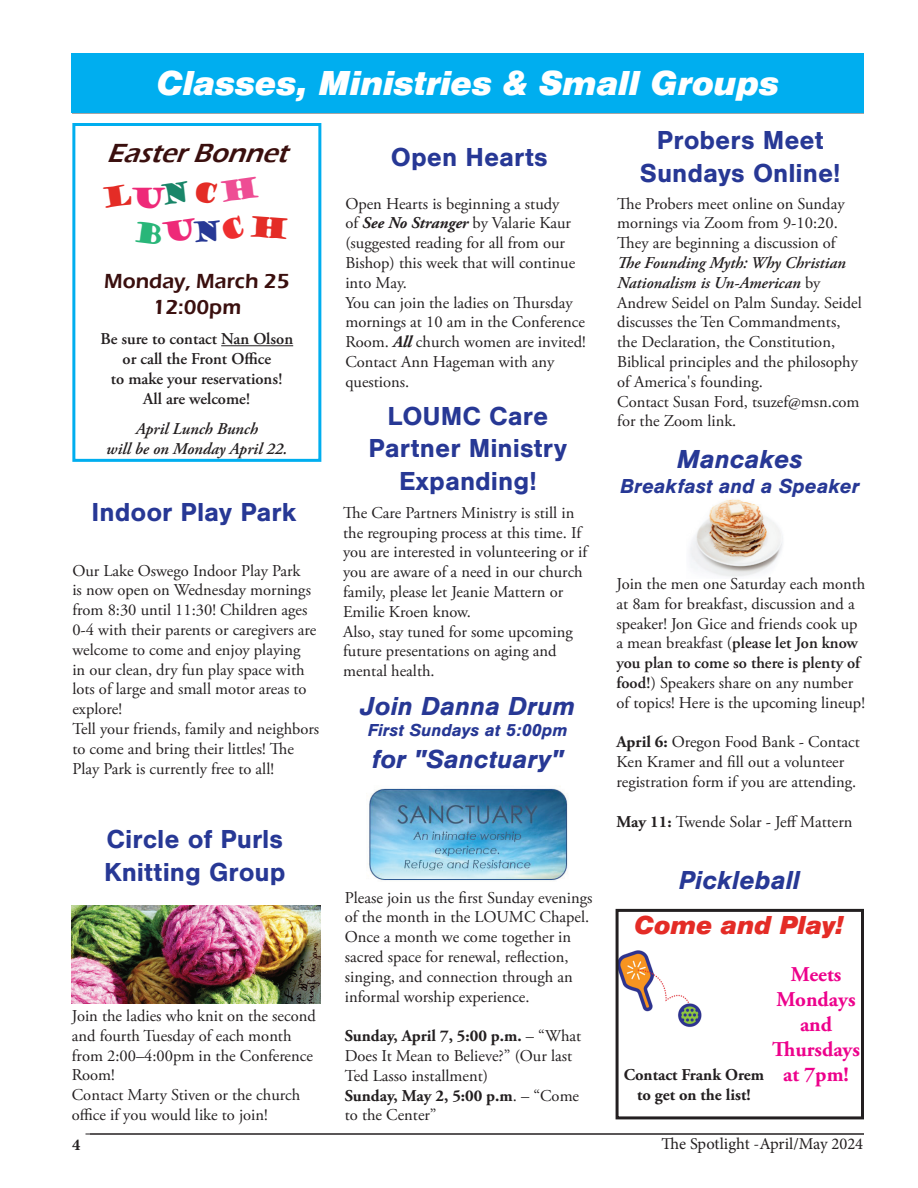
<style>
.page{position:relative;width:918px;height:1188px;background:#fff}
.page>*{position:absolute;margin:0;border:0;box-sizing:border-box;transform-origin:0 0}
.t1{font:italic 900 36px "Nimbus San";letter-spacing:-.005em;color:#fff}
.t2{font:700 27px/32.4px "Nimbus San";color:#273895;text-align:center}
.t3{font:italic 700 27px "Nimbus San";color:#273895}
.t4{font:italic 900 27px "Nimbus San";color:#e42c26}
.t5{font:italic 600 27px "Eras ITC";color:#3a0f0e}
.t6{font:27px "Goudy Stout";color:#ee2978}
.t7{font:700 21px/25.2px "Adobe Garamond Pro";color:#ed028c;text-align:center}
.t8{font:600 21px/25.2px "Eras ITC";color:#3a0f0e;text-align:center}
.t9{font:italic 700 21px "Nimbus San";color:#273895}
.t10{font:italic 700 18px "Nimbus San";color:#273895}
.t11{font:16.5px/19.8px "Adobe Garamond Pro";color:#231f20}
.t12{font:600 16.5px/19.8px "Adobe Garamond Pro";color:#231f20;text-align:center}
.t13{font:700 16.5px/19.8px "Adobe Garamond Pro";color:#231f20}
.t14{font:italic 600 16.5px/19.8px "Adobe Garamond Pro";color:#231f20;text-align:center}
.t15{font:16.5px "Minion Pro";color:#231f20}
.t16{font:700 16.5px "Minion Pro";color:#231f20}
.s1{font-weight:700;font-style:italic}
.s2{font-weight:700}
.s3{font-weight:600;font-style:italic}
.s4{font-weight:600}
.s5{font-size:21px;color:#ed028c}
</style>
<div class="page">
<hr style="left:85px;top:1134px;width:779px;height:1px;background:#231f20">
<img style="left:690px;top:499px;width:93px;height:78px">
<hr style="left:72px;top:112px;width:792px;height:1px;background:#231f20">
<div style="left:71px;top:53px;width:793px;height:59px;background:#00aeef"></div>
<img style="left:620px;top:950px;width:82px;height:77px">
<div style="left:616px;top:909px;width:248px;height:210px;border:3px solid #231f20"></div>
<hr style="left:221px;top:345px;width:72px;height:1px;background:#231f20">
<img style="left:71px;top:905px;width:249px;height:99px">
<div style="left:72px;top:123px;width:249px;height:339px;border:3px solid #00aeef"></div>
<img style="left:368px;top:786px;width:200px;height:95px">
<h1 class="t1" style="left:156px;top:62px;width:624px">Classes, Ministries &amp; Small Groups</h1>
<h2 class="t5" style="left:107px;top:138px;width:192px">EasterBonnet</h2>
<h2 class="t6" style="left:130px;top:180px;width:36px">U</h2>
<p class="t8" style="left:104px;top:269px;width:187px">Monday, March 25<br>12:00pm</p>
<p class="t12" style="left:101px;top:329px;width:194px">Be sure to contact Nan Olson or call the Front Office<br>to make your reservations!<br>All are welcome!</p>
<p class="t14" style="left:106px;top:419px;width:183px">April Lunch Bunch<br>will be on Monday April 22.</p>
<h2 class="t2" style="left:92px;top:496px;width:207px">Indoor Play Park</h2>
<p class="t11" style="left:72px;top:561px;width:248px">Our Lake Oswego Indoor Play Park<br>is now open on Wednesday mornings from 8:30 until 11:30! Children ages 0-4 with their parents or caregivers are welcome to come and enjoy playing<br>in our clean, dry fun play space with lots of large and small motor areas to explore!<br>Tell your friends, family and neighbors to come and bring their littles! The Play Park is currently free to all!</p>
<h2 class="t2" style="left:104px;top:823px;width:183px;text-align:left">Circle of Purls<br>Knitting Group</h2>
<p class="t11" style="left:72px;top:1006px;width:245px">Join the ladies who knit on the second and fourth Tuesday of each month from 2:00–4:00pm in the Conference<br>Room!<br>Contact Marty Stiven or the church office if you would like to join!</p>
<p class="t16" style="left:72px;top:1134px;width:10px">4</p>
<h2 class="t2" style="left:391px;top:141px;width:158px">Open Hearts</h2>
<p class="t11" style="left:345px;top:194px;width:242px">Open Hearts is beginning a study<br>of <span class="s1">See No Stranger</span> by Valarie Kaur (suggested reading for all from our<br>Bishop) this week that will continue into May.<br>You can join the ladies on Thursday mornings at 10 am in the Conference<br>Room. <span class="s1">All</span> church women are invited!<br>Contact Ann Hageman with any questions.</p>
<h2 class="t2" style="left:369px;top:400px;width:200px">LOUMC Care<br>Partner Ministry<br>Expanding!</h2>
<p class="t11" style="left:343px;top:503px;width:246px">The Care Partners Ministry is still in the regrouping process at this time. If you are interested in volunteering or if you are aware of a need in our church family, please let Jeanie Mattern or<br>Emilie Kroen know.<br>Also, stay tuned for some upcoming future presentations on aging and mental health.</p>
<h2 class="t3" style="left:360px;top:690px;width:216px">Join Danna Drum</h2>
<p class="t10" style="left:368px;top:719px;width:201px">First Sundays at 5:00pm</p>
<h2 class="t3" style="left:372px;top:743px;width:193px">for "Sanctuary"</h2>
<p class="t11" style="left:345px;top:888px;width:249px">Please join us the first Sunday evenings of the month in the LOUMC Chapel.<br>Once a month we come together in sacred space for renewal, reflection, singing, and connection through an informal worship experience.</p>
<p class="t11" style="left:345px;top:1027px;width:238px"><span class="s2">Sunday, April 7, 5:00 p.m.</span> – “What<br>Does It Mean to Believe?” (Our last<br>Ted Lasso installment)<br><span class="s2">Sunday, May 2, 5:00 p.m</span>. – “Come to the Center”</p>
<h2 class="t2" style="left:640px;top:125px;width:202px">Probers Meet<br>Sundays Online!</h2>
<p class="t11" style="left:617px;top:194px;width:229px">The Probers meet online on Sunday mornings via Zoom from 9-10:20.<br>They are beginning a discussion of</p>
<p class="t11" style="left:617px;top:253px;width:246px"><span class="s3">The Founding Myth: Why Christian<br>Nationalism is Un-American</span> by<br>Andrew Seidel on Palm Sunday. Seidel discusses the Ten Commandments, the Declaration, the Constitution,<br>Biblical principles and the philosophy of America's founding.<br>Contact Susan Ford, tsuzef@msn.com for the Zoom link.</p>
<h2 class="t3" style="left:677px;top:443px;width:127px">Mancakes</h2>
<p class="t9" style="left:620px;top:474px;width:241px">Breakfast and a Speaker</p>
<p class="t11" style="left:616px;top:574px;width:250px">Join the men one Saturday each month at 8am for breakfast, discussion and a speaker! Jon Gice and friends cook up a mean breakfast (<span class="s4">please let Jon know you plan to come so there is plenty of food!</span>) Speakers share on any number of topics! Here is the upcoming lineup!</p>
<p class="t11" style="left:616px;top:733px;width:245px"><span class="s2">April 6:</span> Oregon Food Bank - Contact<br>Ken Kramer and fill out a volunteer registration form if you are attending.</p>
<p class="t11" style="left:616px;top:812px;width:238px"><span class="s2">May 11:</span> Twende Solar - Jeff Mattern</p>
<h2 class="t3" style="left:679px;top:864px;width:123px">Pickleball</h2>
<h2 class="t4" style="left:634px;top:910px;width:211px">Come and Play!</h2>
<p class="t7" style="left:772px;top:962px;width:89px">Meets<br>Mondays and<br>Thursdays</p>
<p class="t13" style="left:637px;top:1065px;width:213px;text-indent:-13px">Contact Frank Orem <span class="s5">at 7pm! </span>to get on the list!</p>
<p class="t15" style="left:662px;top:1133px;width:203px">The Spotlight -April/May 2024</p>
</div>
